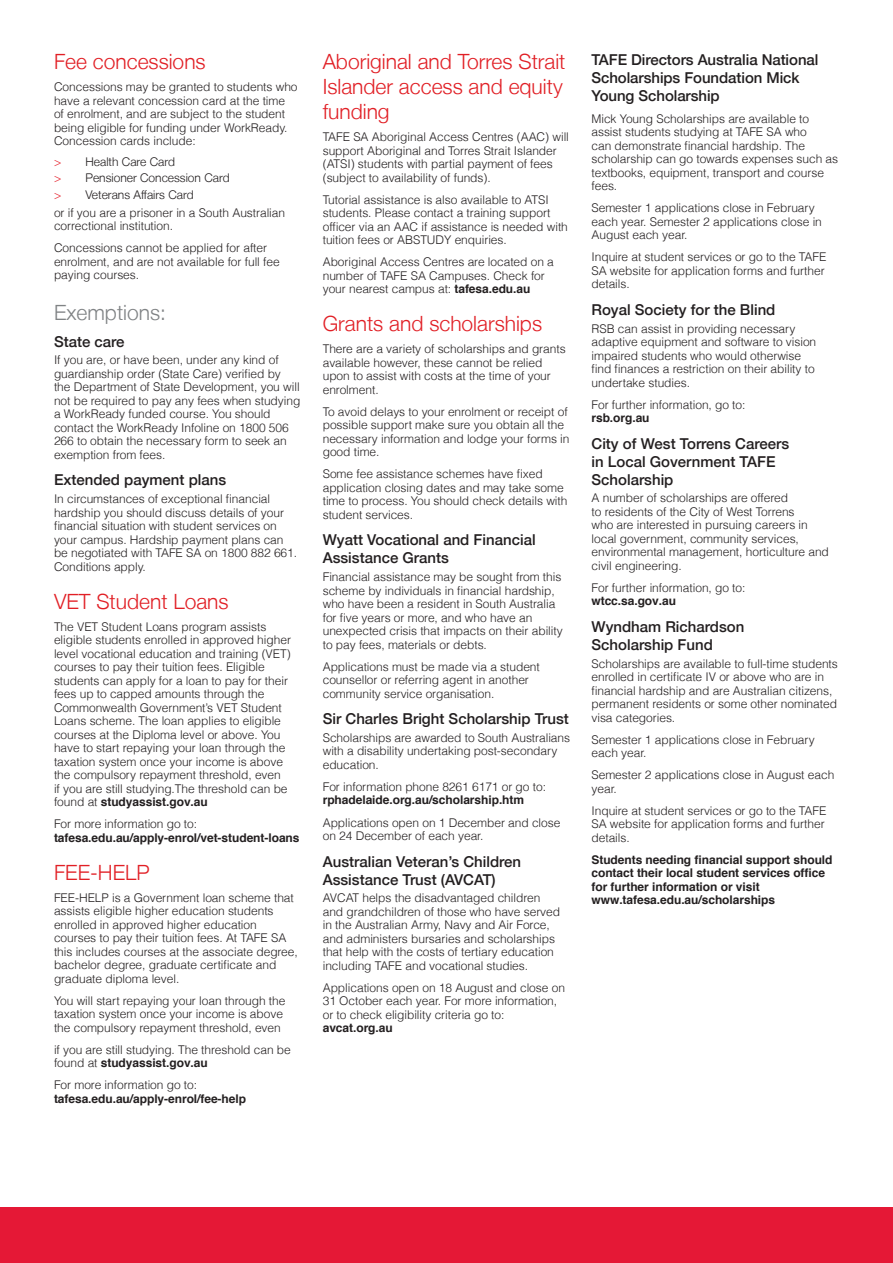
<style>
.page{position:relative;width:893px;height:1263px;background:#fff}
.page>*{position:absolute;margin:0;border:0;box-sizing:border-box;transform-origin:0 0}
.Red_Heading_1{font:300 21px/25.2px "Helvetica Neue LT";color:#e11f25}
.Grey_Heading_Span_No{font:300 21px "Helvetica Neue LT";color:#808385}
.Course_Name{font:500 15px/18px "Helvetica Neue LT";color:#231f20}
.General{font:500 15px/18px "Helvetica Neue LT";letter-spacing:-.005em;color:#231f20}
.General-2{font:300 12px/13.5px "Helvetica";letter-spacing:-.005em;color:#231f20}
.General-3{font:700 12px/13.5px "Helvetica";letter-spacing:-.005em;color:#231f20}
.t1{font:300 12px "Helvetica Neue LT";color:#231f20}
.s1{color:#e51f2a}
.s2{font-weight:700}
.s3{font-weight:300}
</style>
<div class="page">
<div style="left:0;top:1208px;width:893px;height:55px;background:#e51836"></div>
<p class="Red_Heading_1" style="left:54px;top:48px;width:153px">Fee concessions</p>
<p class="General-2" style="left:54px;top:79px;width:245px">Concessions may be granted to students who have a relevant concession card at the time of enrolment, and are subject to the student being eligible for funding under WorkReady.<br>Concession cards include:</p>
<p class="t1" style="left:54px;top:154px;width:122px"><span class="s1">&gt;</span> Health Care Card</p>
<p class="t1" style="left:54px;top:171px;width:177px"><span class="s1">&gt;</span> Pensioner Concession Card</p>
<p class="t1" style="left:54px;top:187px;width:141px"><span class="s1">&gt;</span> Veterans Affairs Card</p>
<p class="General-2" style="left:54px;top:205px;width:233px">or if you are a prisoner in a South Australian correctional institution.</p>
<p class="General-2" style="left:54px;top:241px;width:227px">Concessions cannot be applied for after enrolment, and are not available for full fee paying courses.</p>
<p class="Grey_Heading_Span_No" style="left:54px;top:300px;width:113px">Exemptions:</p>
<p class="Course_Name" style="left:54px;top:332px;width:72px">State care</p>
<p class="General-2" style="left:54px;top:353px;width:248px">If you are, or have been, under any kind of guardianship order (State Care) verified by the Department of State Development, you will not be required to pay any fees when studying a WorkReady funded course. You should contact the WorkReady Infoline on 1800 506<br>266 to obtain the necessary form to seek an exemption from fees.</p>
<p class="Course_Name" style="left:54px;top:471px;width:174px">Extended payment plans</p>
<p class="General-2" style="left:54px;top:492px;width:245px">In circumstances of exceptional financial hardship you should discuss details of your financial situation with student services on your campus. Hardship payment plans can be negotiated with TAFE SA on 1800 882 661.<br>Conditions apply.</p>
<p class="Red_Heading_1" style="left:54px;top:588px;width:176px">VET Student Loans</p>
<p class="General-2" style="left:54px;top:619px;width:238px">The VET Student Loans program assists eligible students enrolled in approved higher level vocational education and training (VET) courses to pay their tuition fees. Eligible students can apply for a loan to pay for their fees up to capped amounts through the Commonwealth Government’s VET Student Loans scheme. The loan applies to eligible courses at the Diploma level or above. You have to start repaying your loan through the taxation system once your income is above the compulsory repayment threshold, even<br>if you are still studying.The threshold can be found at <span class="s2">studyassist.gov.au</span></p>
<p class="General-3" style="left:54px;top:817px;width:247px"><span class="s3">For more information go to: </span>tafesa.edu.au/apply-enrol/vet-student-loans</p>
<p class="Red_Heading_1" style="left:54px;top:859px;width:97px">FEE-HELP</p>
<p class="General-2" style="left:54px;top:890px;width:245px">FEE-HELP is a Government loan scheme that assists eligible higher education students enrolled in approved higher education courses to pay their tuition fees. At TAFE SA this includes courses at the associate degree, bachelor degree, graduate certificate and graduate diploma level.</p>
<p class="General-2" style="left:54px;top:993px;width:233px">You will start repaying your loan through the taxation system once your income is above the compulsory repayment threshold, even</p>
<p class="General-2" style="left:54px;top:1042px;width:238px">if you are still studying. The threshold can be found at <span class="s2">studyassist.gov.au</span></p>
<p class="General-3" style="left:54px;top:1078px;width:194px"><span class="s3">For more information go to: </span>tafesa.edu.au/apply-enrol/fee-help</p>
<p class="Red_Heading_1" style="left:323px;top:48px;width:244px">Aboriginal and Torres Strait<br>Islander access and equity funding</p>
<p class="General-2" style="left:323px;top:130px;width:248px">TAFE SA Aboriginal Access Centres (AAC) will support Aboriginal and Torres Strait Islander (ATSI) students with partial payment of fees (subject to availability of funds).</p>
<p class="General-2" style="left:323px;top:192px;width:247px">Tutorial assistance is also available to ATSI students. Please contact a training support officer via an AAC if assistance is needed with tuition fees or ABSTUDY enquiries.</p>
<p class="General-2" style="left:323px;top:255px;width:233px">Aboriginal Access Centres are located on a number of TAFE SA Campuses. Check for your nearest campus at: <span class="s2">tafesa.edu.au</span></p>
<p class="Red_Heading_1" style="left:323px;top:311px;width:221px">Grants and scholarships</p>
<p class="General-2" style="left:323px;top:342px;width:244px">There are a variety of scholarships and grants available however, these cannot be relied upon to assist with costs at the time of your enrolment.</p>
<p class="General-2" style="left:323px;top:404px;width:248px">To avoid delays to your enrolment or receipt of possible support make sure you obtain all the necessary information and lodge your forms in good time.</p>
<p class="General-2" style="left:323px;top:467px;width:246px">Some fee assistance schemes have fixed application closing dates and may take some time to process. You should check details with student services.</p>
<p class="Course_Name" style="left:323px;top:531px;width:214px">Wyatt Vocational and Financial<br>Assistance Grants</p>
<p class="General-2" style="left:323px;top:570px;width:241px">Financial assistance may be sought from this scheme by individuals in financial hardship, who have been a resident in South Australia for five years or more, and who have an unexpected crisis that impacts on their ability to pay fees, materials or debts.</p>
<p class="General-2" style="left:323px;top:659px;width:219px">Applications must be made via a student counsellor or referring agent in another community service organisation.</p>
<p class="Course_Name" style="left:323px;top:710px;width:248px">Sir Charles Bright Scholarship Trust</p>
<p class="General-2" style="left:323px;top:730px;width:249px">Scholarships are awarded to South Australians with a disability undertaking post-secondary education.</p>
<p class="General-2" style="left:323px;top:779px;width:225px">For information phone 8261 6171 or go to: <span class="s2">rphadelaide.org.au/scholarship.htm</span></p>
<p class="General-2" style="left:323px;top:815px;width:239px">Applications open on 1 December and close on 24 December of each year.</p>
<p class="Course_Name" style="left:323px;top:852px;width:200px">Australian Veteran’s Children<br>Assistance Trust (AVCAT)</p>
<p class="General-2" style="left:323px;top:891px;width:239px">AVCAT helps the disadvantaged children and grandchildren of those who have served in the Australian Army, Navy and Air Force, and administers bursaries and scholarships that help with the costs of tertiary education including TAFE and vocational studies.</p>
<p class="General-2" style="left:323px;top:980px;width:244px">Applications open on 18 August and close on 31 October each year. For more information, or to check eligibility criteria go to: <span class="s2">avcat.org.au</span></p>
<p class="General" style="left:591px;top:50px;width:228px">TAFE Directors Australia National<br>Scholarships Foundation Mick<br>Young Scholarship</p>
<p class="General-2" style="left:591px;top:111px;width:248px">Mick Young Scholarships are available to assist students studying at TAFE SA who<br>can demonstrate financial hardship. The scholarship can go towards expenses such as textbooks, equipment, transport and course fees.</p>
<p class="General-2" style="left:591px;top:201px;width:232px">Semester 1 applications close in February each year. Semester 2 applications close in<br>August each year.</p>
<p class="General-2" style="left:591px;top:250px;width:236px">Inquire at student services or go to the TAFE<br>SA website for application forms and further details.</p>
<p class="Course_Name" style="left:591px;top:300px;width:185px">Royal Society for the Blind</p>
<p class="General-2" style="left:591px;top:321px;width:226px">RSB can assist in providing necessary adaptive equipment and software to vision impaired students who would otherwise find finances a restriction on their ability to undertake studies.</p>
<p class="General-2" style="left:591px;top:397px;width:156px">For further information, go to: <span class="s2">rsb.org.au</span></p>
<p class="Course_Name" style="left:591px;top:434px;width:199px">City of West Torrens Careers in Local Government TAFE<br>Scholarship</p>
<p class="General-2" style="left:591px;top:491px;width:239px">A number of scholarships are offered<br>to residents of the City of West Torrens<br>who are interested in pursuing careers in local government, community services, environmental management, horticulture and civil engineering.</p>
<p class="General-2" style="left:591px;top:580px;width:156px">For further information, go to: <span class="s2">wtcc.sa.gov.au</span></p>
<p class="Course_Name" style="left:591px;top:617px;width:154px">Wyndham Richardson<br>Scholarship Fund</p>
<p class="General-2" style="left:591px;top:656px;width:248px">Scholarships are available to full-time students enrolled in certificate IV or above who are in financial hardship and are Australian citizens, permanent residents or some other nominated visa categories.</p>
<p class="General-2" style="left:591px;top:732px;width:225px">Semester 1 applications close in February each year.</p>
<p class="General-2" style="left:591px;top:767px;width:244px">Semester 2 applications close in August each year.</p>
<p class="General-2" style="left:591px;top:803px;width:236px">Inquire at student services or go to the TAFE<br>SA website for application forms and further details.</p>
<p class="General-3" style="left:591px;top:853px;width:243px">Students needing financial support should contact their local student services office for further information or visit www.tafesa.edu.au/scholarships</p>
</div>
